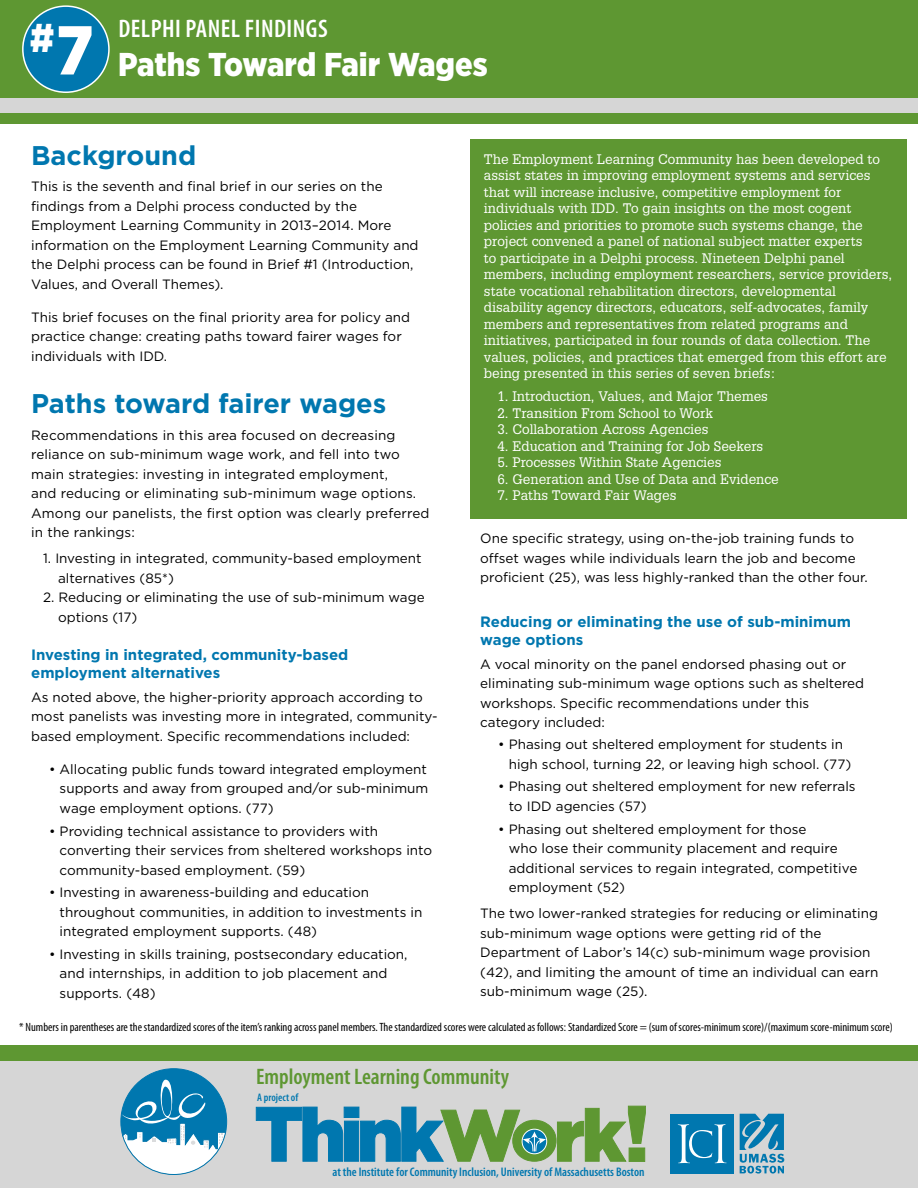
<style>
.page{position:relative;width:918px;height:1188px;background:#fff}
.page>*{position:absolute;margin:0;border:0;box-sizing:border-box;transform-origin:0 0}
.t1{font:900 40.2px "Gotham Narrow";color:#fff}
.t2{font:900 33px "Gotham Narrow";letter-spacing:-.005em;color:#fff}
.t3{font:700 27px "Gotham HTF";color:#0077af}
.t4{font:600 condensed 25.5px "Myriad Pro";letter-spacing:.02em;color:#fff}
.t5{font:600 condensed 22.5px "Myriad Pro";color:#5e9732}
.t6{font:700 15px/18px "Gotham HTF";color:#0077af}
.t7{font:13.5px/19.5px "Gotham HTF";color:#000}
.t8{font:13.5px/16.5px "Glypha";color:#fff}
.t9{font:600 condensed 12.45px "Myriad Pro";color:#5e9732}
.t10{font:600 condensed 12.45px "Myriad Pro";color:#0077af}
.t11{font:condensed 12px "Myriad Pro";color:#000}
.t12{font:600 condensed 10.95px "Myriad Pro";color:#0077af}
.s1{font-size:69px}
</style>
<div class="page">
<div style="left:0;top:81px;width:918px;height:32px;background:#d6d6d6"></div>
<div style="left:0;top:0;width:918px;height:97px;background:#5e9732"></div>
<div style="left:0;top:1061px;width:918px;height:127px;background:#d6d6d6"></div>
<svg style="left:256px;top:1106px;width:390px;height:56px"></svg>
<svg style="left:740px;top:1114px;width:44px;height:60px"></svg>
<div style="left:671px;top:1114px;width:63px;height:59px;background:#0077af"></div>
<svg style="left:678px;top:1124px;width:49px;height:39px"></svg>
<div style="left:0;top:1045px;width:918px;height:16px;background:#5e9732"></div>
<div style="left:0;top:113px;width:918px;height:11px;background:#5e9732"></div>
<div style="left:470px;top:139px;width:437px;height:379px;background:#5e9732"></div>
<svg style="left:120px;top:1069px;width:107px;height:106px"></svg>
<div style="left:23px;top:6px;width:86px;height:86px;background:#0077af;border-radius:50%"></div>
<div style="left:22px;top:5px;width:88px;height:88px;border:2px solid #fff;border-radius:50%"></div>
<h1 class="t1" style="left:30px;top:11px;width:65px">#<span class="s1">7</span></h1>
<h3 class="t4" style="left:118px;top:14px;width:211px">DELPHI PANEL FINDINGS</h3>
<h2 class="t2" style="left:118px;top:43px;width:371px">Paths Toward Fair Wages</h2>
<h3 class="t3" style="left:31px;top:140px;width:167px">Background</h3>
<p class="t7" style="left:31px;top:176px;width:389px">This is the seventh and final brief in our series on the findings from a Delphi process conducted by the Employment Learning Community in 2013–2014. More information on the Employment Learning Community and the Delphi process can be found in Brief #1 (Introduction, Values, and Overall Themes).</p>
<p class="t7" style="left:31px;top:307px;width:381px">This brief focuses on the final priority area for policy and practice change: creating paths toward fairer wages for individuals with IDD.</p>
<h3 class="t3" style="left:31px;top:388px;width:357px">Paths toward fairer wages</h3>
<p class="t7" style="left:31px;top:425px;width:400px">Recommendations in this area focused on decreasing reliance on sub-minimum wage work, and fell into two main strategies: investing in integrated employment,<br>and reducing or eliminating sub-minimum wage options.<br>Among our panelists, the first option was clearly preferred in the rankings:</p>
<p class="t7" style="left:58px;top:549px;width:365px;text-indent:-15px">1. Investing in integrated, community-based employment alternatives (85*)</p>
<p class="t7" style="left:58px;top:588px;width:368px;text-indent:-15px">2. Reducing or eliminating the use of sub-minimum wage options (17)</p>
<p class="t6" style="left:31px;top:645px;width:319px">Investing in integrated, community-based employment alternatives</p>
<p class="t7" style="left:31px;top:687px;width:408px">As noted above, the higher-priority approach according to most panelists was investing more in integrated, community&shy;based employment. Specific recommendations included:</p>
<p class="t7" style="left:60px;top:759px;width:370px;text-align:justify;text-indent:-11px">• Allocating public funds toward integrated employment supports and away from grouped and/or sub-minimum wage employment options. (77)</p>
<p class="t7" style="left:60px;top:821px;width:374px;text-indent:-11px">• Providing technical assistance to providers with converting their services from sheltered workshops into community-based employment. (59)</p>
<p class="t7" style="left:60px;top:883px;width:364px;text-indent:-11px">• Investing in awareness-building and education throughout communities, in addition to investments in integrated employment supports. (48)</p>
<p class="t7" style="left:60px;top:944px;width:349px;text-indent:-11px">• Investing in skills training, postsecondary education, and internships, in addition to job placement and supports. (48)</p>
<p class="t8" style="left:484px;top:150px;width:410px">The Employment Learning Community has been developed to assist states in improving employment systems and services that will increase inclusive, competitive employment for individuals with IDD. To gain insights on the most cogent policies and priorities to promote such systems change, the project convened a panel of national subject matter experts<br>to participate in a Delphi process. Nineteen Delphi panel members, including employment researchers, service providers, state vocational rehabilitation directors, developmental disability agency directors, educators, self-advocates, family members and representatives from related programs and initiatives, participated in four rounds of data collection. The values, policies, and practices that emerged from this effort are being presented in this series of seven briefs:</p>
<p class="t8" style="left:497px;top:388px;width:272px">1. Introduction, Values, and Major Themes</p>
<p class="t8" style="left:497px;top:404px;width:217px">2. Transition From School to Work</p>
<p class="t8" style="left:497px;top:421px;width:213px">3. Collaboration Across Agencies</p>
<p class="t8" style="left:497px;top:437px;width:267px">4. Education and Training for Job Seekers</p>
<p class="t8" style="left:497px;top:454px;width:226px">5. Processes Within State Agencies</p>
<p class="t8" style="left:497px;top:470px;width:283px">6. Generation and Use of Data and Evidence</p>
<p class="t8" style="left:497px;top:487px;width:181px">7. Paths Toward Fair Wages</p>
<p class="t7" style="left:480px;top:528px;width:389px">One specific strategy, using on-the-job training funds to offset wages while individuals learn the job and become proficient (25), was less highly-ranked than the other four.</p>
<p class="t6" style="left:480px;top:612px;width:372px">Reducing or eliminating the use of sub-minimum wage options</p>
<p class="t7" style="left:480px;top:654px;width:386px">A vocal minority on the panel endorsed phasing out or eliminating sub-minimum wage options such as sheltered workshops. Specific recommendations under this category included:</p>
<p class="t7" style="left:509px;top:734px;width:344px;text-indent:-11px">• Phasing out sheltered employment for students in high school, turning 22, or leaving high school. (77)</p>
<p class="t7" style="left:509px;top:777px;width:348px;text-indent:-11px">• Phasing out sheltered employment for new referrals to IDD agencies (57)</p>
<p class="t7" style="left:509px;top:819px;width:350px;text-indent:-11px">• Phasing out sheltered employment for those<br>who lose their community placement and require additional services to regain integrated, competitive employment (52)</p>
<p class="t7" style="left:480px;top:904px;width:400px">The two lower-ranked strategies for reducing or eliminating sub-minimum wage options were getting rid of the Department of Labor’s 14(c) sub-minimum wage provision (42), and limiting the amount of time an individual can earn sub-minimum wage (25).</p>
<p class="t11" style="left:19px;top:1021px;width:875px">* Numbers in parentheses are the standardized scores of the item’s ranking across panel members. The standardized scores were calculated as follows: Standardized Score = (sum of scores-minimum score)/(maximum score-minimum score)</p>
<h3 class="t5" style="left:256px;top:1064px;width:255px">Employment Learning Community</h3>
<p class="t9" style="left:257px;top:1069px;width:393px">RRTC on Advancing Employment for Individuals with Intellectual and Developmental Disabilities</p>
<p class="t12" style="left:257px;top:1091px;width:43px">A project of</p>
<p class="t10" style="left:333px;top:1165px;width:314px">at the Institute for Community Inclusion, University of Massachusetts Boston</p>
</div>
